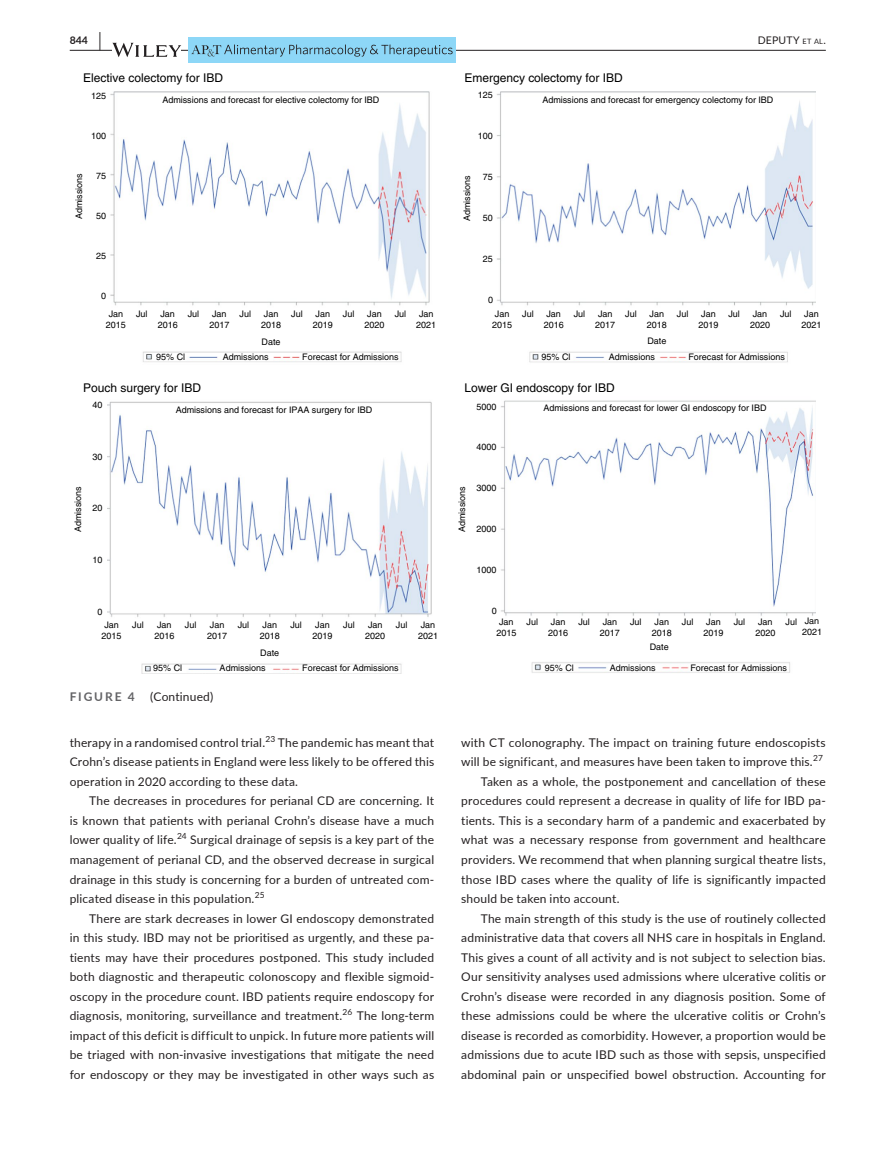
<style>
.page{position:relative;width:893px;height:1174px;background:#fff}
.page>*{position:absolute;margin:0;border:0;box-sizing:border-box;transform-origin:0 0}
.t1{font:12px/19.5px "Lato";letter-spacing:.015em;color:#231f20;text-align:justify}
.t2{font:12px "Helvetica";color:#000}
.t3{font:700 12px "Lato";letter-spacing:.16em;color:#636366}
.t4{font:10.5px "Lato";letter-spacing:.02em;color:#231f20}
.t5{font:700 10.5px "Lato";color:#231f20}
.t6{font:9px/10.8px "Helvetica";color:#000;text-align:center}
.t7{font:8.4px "Lato";color:#231f20}
.s1{font-size:19.5px}
.s2{font-size:7.35px}
.s3{font-style:inherit}
</style>
<div class="page">
<hr style="left:70px;top:50px;width:756px;height:1px;background:#231f20">
<svg style="left:112px;top:43px;width:69px;height:14px"></svg>
<div style="left:189px;top:38px;width:267px;height:25px;background:#8dd7f7"></div>
<svg style="left:191px;top:44px;width:262px;height:13px"></svg>
<img style="left:107px;top:92px;width:708px;height:581px">
<p class="t5" style="left:70px;top:33px;width:33px">844 <span class="s1">|</span></p>
<p class="t4" style="left:758px;top:33px;width:70px">DEPUTY <span class="s2">et al</span><span class="s3">.</span></p>
<p class="t2" style="left:83px;top:71px;width:141px">Elective colectomy for IBD</p>
<p class="t6" style="left:91px;top:90px;width:16px">125</p>
<p class="t6" style="left:162px;top:94px;width:219px">Admissions and forecast for elective colectomy for IBD</p>
<p class="t6" style="left:74px;top:219px;width:47px;rotate:-90deg">Admissions</p>
<p class="t6" style="left:91px;top:130px;width:16px">100</p>
<p class="t6" style="left:96px;top:170px;width:11px">75</p>
<p class="t6" style="left:96px;top:210px;width:11px">50</p>
<p class="t6" style="left:96px;top:250px;width:11px">25</p>
<p class="t6" style="left:101px;top:290px;width:7px">0</p>
<p class="t2" style="left:464px;top:71px;width:160px">Emergency colectomy for IBD</p>
<p class="t6" style="left:462px;top:221px;width:47px;rotate:-90deg">Admissions</p>
<p class="t6" style="left:478px;top:89px;width:16px">125</p>
<p class="t6" style="left:478px;top:130px;width:16px">100</p>
<p class="t6" style="left:483px;top:172px;width:11px">75</p>
<p class="t6" style="left:483px;top:213px;width:11px">50</p>
<p class="t6" style="left:483px;top:254px;width:11px">25</p>
<p class="t6" style="left:488px;top:295px;width:7px">0</p>
<p class="t6" style="left:542px;top:94px;width:233px">Admissions and forecast for emergency colectomy for IBD</p>
<p class="t6" style="left:106px;top:308px;width:22px">Jan<br>2015</p>
<p class="t6" style="left:136px;top:308px;width:13px">Jul</p>
<p class="t6" style="left:158px;top:308px;width:22px">Jan<br>2016</p>
<p class="t6" style="left:209px;top:308px;width:22px">Jan<br>2017</p>
<p class="t6" style="left:261px;top:308px;width:22px">Jan<br>2018</p>
<p class="t6" style="left:313px;top:308px;width:22px">Jan<br>2019</p>
<p class="t6" style="left:365px;top:308px;width:22px">Jan<br>2020</p>
<p class="t6" style="left:416px;top:308px;width:22px">Jan<br>2021</p>
<p class="t6" style="left:188px;top:308px;width:13px">Jul</p>
<p class="t6" style="left:240px;top:308px;width:13px">Jul</p>
<p class="t6" style="left:291px;top:308px;width:13px">Jul</p>
<p class="t6" style="left:343px;top:308px;width:13px">Jul</p>
<p class="t6" style="left:395px;top:308px;width:13px">Jul</p>
<p class="t6" style="left:492px;top:308px;width:22px">Jan<br>2015</p>
<p class="t6" style="left:522px;top:308px;width:13px">Jul</p>
<p class="t6" style="left:544px;top:308px;width:22px">Jan<br>2016</p>
<p class="t6" style="left:595px;top:308px;width:22px">Jan<br>2017</p>
<p class="t6" style="left:647px;top:308px;width:22px">Jan<br>2018</p>
<p class="t6" style="left:698px;top:308px;width:22px">Jan<br>2019</p>
<p class="t6" style="left:750px;top:308px;width:22px">Jan<br>2020</p>
<p class="t6" style="left:801px;top:308px;width:22px">Jan<br>2021</p>
<p class="t6" style="left:574px;top:308px;width:13px">Jul</p>
<p class="t6" style="left:625px;top:308px;width:13px">Jul</p>
<p class="t6" style="left:677px;top:308px;width:13px">Jul</p>
<p class="t6" style="left:728px;top:308px;width:13px">Jul</p>
<p class="t6" style="left:780px;top:308px;width:13px">Jul</p>
<p class="t6" style="left:262px;top:336px;width:21px">Date</p>
<p class="t6" style="left:647px;top:336px;width:21px">Date</p>
<p class="t6" style="left:156px;top:352px;width:31px">95% Cl</p>
<p class="t6" style="left:223px;top:351px;width:48px">Admissions</p>
<p class="t6" style="left:302px;top:352px;width:98px">Forecast for Admissions</p>
<p class="t6" style="left:542px;top:352px;width:31px">95% Cl</p>
<p class="t6" style="left:609px;top:352px;width:48px">Admissions</p>
<p class="t6" style="left:688px;top:352px;width:98px">Forecast for Admissions</p>
<p class="t2" style="left:83px;top:381px;width:119px">Pouch surgery for IBD</p>
<p class="t2" style="left:464px;top:381px;width:152px">Lower GI endoscopy for IBD</p>
<p class="t6" style="left:92px;top:399px;width:11px">40</p>
<p class="t6" style="left:477px;top:401px;width:21px">5000</p>
<p class="t6" style="left:477px;top:442px;width:21px">4000</p>
<p class="t6" style="left:477px;top:483px;width:21px">3000</p>
<p class="t6" style="left:477px;top:523px;width:21px">2000</p>
<p class="t6" style="left:477px;top:564px;width:21px">1000</p>
<p class="t6" style="left:492px;top:605px;width:7px">0</p>
<p class="t6" style="left:176px;top:404px;width:198px">Admissions and forecast for IPAA surgery for IBD</p>
<p class="t6" style="left:543px;top:402px;width:225px">Admissions and forecast for lower GI endoscopy for IBD</p>
<p class="t6" style="left:92px;top:451px;width:11px">30</p>
<p class="t6" style="left:73px;top:532px;width:47px;rotate:-90deg">Admissions</p>
<p class="t6" style="left:457px;top:532px;width:47px;rotate:-90deg">Admissions</p>
<p class="t6" style="left:92px;top:503px;width:11px">20</p>
<p class="t6" style="left:92px;top:554px;width:11px">10</p>
<p class="t6" style="left:97px;top:606px;width:7px">0</p>
<p class="t6" style="left:102px;top:619px;width:22px">Jan<br>2015</p>
<p class="t6" style="left:132px;top:619px;width:13px">Jul</p>
<p class="t6" style="left:154px;top:619px;width:22px">Jan<br>2016</p>
<p class="t6" style="left:207px;top:619px;width:22px">Jan<br>2017</p>
<p class="t6" style="left:260px;top:619px;width:22px">Jan<br>2018</p>
<p class="t6" style="left:313px;top:619px;width:22px">Jan<br>2019</p>
<p class="t6" style="left:365px;top:619px;width:22px">Jan<br>2020</p>
<p class="t6" style="left:418px;top:619px;width:22px">Jan<br>2021</p>
<p class="t6" style="left:185px;top:619px;width:13px">Jul</p>
<p class="t6" style="left:238px;top:619px;width:13px">Jul</p>
<p class="t6" style="left:290px;top:619px;width:13px">Jul</p>
<p class="t6" style="left:343px;top:619px;width:13px">Jul</p>
<p class="t6" style="left:396px;top:619px;width:13px">Jul</p>
<p class="t6" style="left:496px;top:616px;width:22px">Jan<br>2015</p>
<p class="t6" style="left:527px;top:616px;width:13px">Jul</p>
<p class="t6" style="left:548px;top:616px;width:22px">Jan<br>2016</p>
<p class="t6" style="left:600px;top:616px;width:22px">Jan<br>2017</p>
<p class="t6" style="left:652px;top:616px;width:22px">Jan<br>2018</p>
<p class="t6" style="left:703px;top:616px;width:22px">Jan<br>2019</p>
<p class="t6" style="left:755px;top:616px;width:22px">Jan<br>2020</p>
<p class="t6" style="left:802px;top:616px;width:22px">Jan<br>2021</p>
<p class="t6" style="left:578px;top:616px;width:13px">Jul</p>
<p class="t6" style="left:630px;top:616px;width:13px">Jul</p>
<p class="t6" style="left:682px;top:616px;width:13px">Jul</p>
<p class="t6" style="left:734px;top:616px;width:13px">Jul</p>
<p class="t6" style="left:785px;top:616px;width:13px">Jul</p>
<p class="t6" style="left:260px;top:647px;width:21px">Date</p>
<p class="t6" style="left:650px;top:641px;width:21px">Date</p>
<p class="t6" style="left:153px;top:662px;width:31px">95% Cl</p>
<p class="t6" style="left:220px;top:662px;width:48px">Admissions</p>
<p class="t6" style="left:302px;top:662px;width:98px">Forecast for Admissions</p>
<p class="t6" style="left:545px;top:662px;width:31px">95% Cl</p>
<p class="t6" style="left:610px;top:662px;width:48px">Admissions</p>
<p class="t6" style="left:690px;top:662px;width:98px">Forecast for Admissions</p>
<p class="t3" style="left:70px;top:688px;width:67px">FIGURE 4</p>
<p class="t1" style="left:150px;top:686px;width:65px">(Continued)</p>
<p class="t1" style="left:70px;top:732px;width:197px">therapy in a randomised control trial.</p>
<p class="t7" style="left:266px;top:732px;width:11px">23</p>
<p class="t1" style="left:70px;top:732px;width:366px;text-indent:208px">The pandemic has meant that Crohn’s disease patients in England were less likely to be offered this operation in 2020 according to these data.</p>
<p class="t1" style="left:70px;top:791px;width:366px;text-indent:20px">The decreases in procedures for perianal CD are concerning. It is known that patients with perianal Crohn’s disease have a much lower quality of life.<sup>24</sup> Surgical drainage of sepsis is a key part of the management of perianal CD, and the observed decrease in surgical drainage in this study is concerning for a burden of untreated com&shy;plicated disease in this population.<sup>25</sup></p>
<p class="t1" style="left:70px;top:908px;width:366px;text-indent:20px">There are stark decreases in lower GI endoscopy demonstrated in this study. IBD may not be prioritised as urgently, and these pa&shy;tients may have their procedures postponed. This study included both diagnostic and therapeutic colonoscopy and flexible sigmoid&shy;oscopy in the procedure count. IBD patients require endoscopy for diagnosis, monitoring, surveillance and treatment.<sup>26</sup> The long-term impact of this deficit is difficult to unpick. In future more patients will be triaged with non-invasive investigations that mitigate the need for endoscopy or they may be investigated in other ways such as</p>
<p class="t1" style="left:461px;top:732px;width:366px">with CT colonography. The impact on training future endoscopists will be significant, and measures have been taken to improve this.</p>
<p class="t7" style="left:813px;top:752px;width:11px">27</p>
<p class="t1" style="left:461px;top:771px;width:366px;text-indent:20px">Taken as a whole, the postponement and cancellation of these procedures could represent a decrease in quality of life for IBD pa&shy;tients. This is a secondary harm of a pandemic and exacerbated by what was a necessary response from government and healthcare providers. We recommend that when planning surgical theatre lists, those IBD cases where the quality of life is significantly impacted should be taken into account.</p>
<p class="t1" style="left:461px;top:908px;width:366px;text-indent:20px">The main strength of this study is the use of routinely collected administrative data that covers all NHS care in hospitals in England.<br>This gives a count of all activity and is not subject to selection bias.<br>Our sensitivity analyses used admissions where ulcerative colitis or Crohn’s disease were recorded in any diagnosis position. Some of these admissions could be where the ulcerative colitis or Crohn’s disease is recorded as comorbidity. However, a proportion would be admissions due to acute IBD such as those with sepsis, unspecified abdominal pain or unspecified bowel obstruction. Accounting for</p>
</div>
